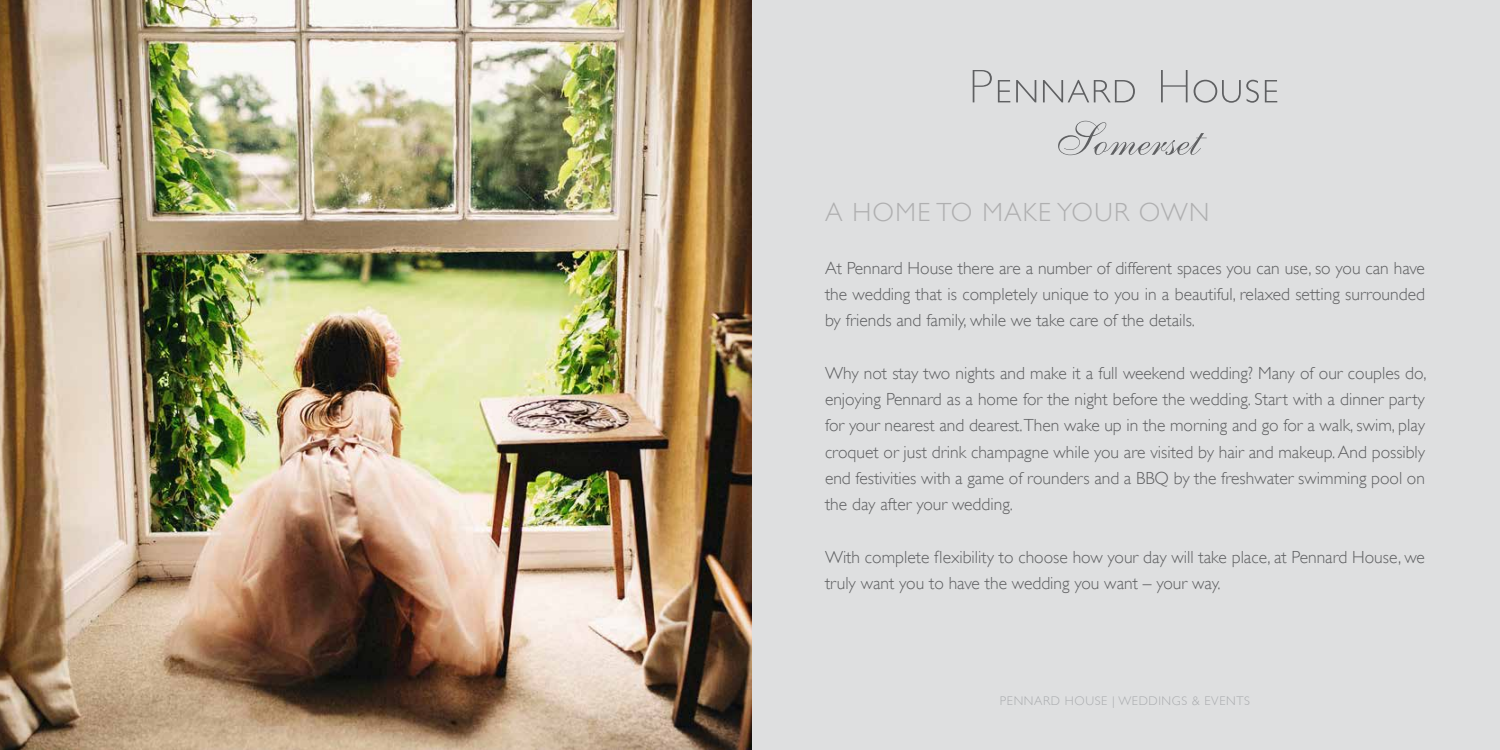
<style>
.page{position:relative;width:1500px;height:750px;background:#dedfe0}
.page>*{position:absolute;margin:0;border:0;box-sizing:border-box;transform-origin:0 0}
.t1{font:300 26.25px "Gill Sans";letter-spacing:.05em;color:#afafb0}
.t2{font:300 17.5px/26.2px "Gill Sans";color:#5f6062;text-align:justify}
.t3{font:300 12.5px "Gill Sans";letter-spacing:.05em;color:#aaacaf}
</style>
<div class="page">
<svg style="left:998px;top:80px;width:12px;height:22px"></svg>
<svg style="left:1016px;top:80px;width:20px;height:22px"></svg>
<svg style="left:1043px;top:80px;width:92px;height:22px"></svg>
<svg style="left:1194px;top:80px;width:65px;height:23px"></svg>
<svg style="left:1265px;top:80px;width:12px;height:22px"></svg>
<svg style="left:1058px;top:121px;width:149px;height:34px"></svg>
<svg style="left:1161px;top:70px;width:27px;height:32px"></svg>
<svg style="left:973px;top:70px;width:19px;height:32px"></svg>
<img style="left:0;top:0;width:752px;height:750px">
<h1 class="t1" style="left:825px;top:198px;width:386px">A HOME TO MAKE YOUR OWN</h1>
<p class="t2" style="left:825px;top:255px;width:602px">At Pennard House there are a number of different spaces you can use, so you can have the wedding that is completely unique to you in a beautiful, relaxed setting surrounded by friends and family, while we take care of the details.</p>
<p class="t2" style="left:825px;top:360px;width:603px">Why not stay two nights and make it a full weekend wedding? Many of our couples do, enjoying Pennard as a home for the night before the wedding. Start with a dinner party for your nearest and dearest. Then wake up in the morning and go for a walk, swim, play croquet or just drink champagne while you are visited by hair and makeup. And possibly end festivities with a game of rounders and a BBQ by the freshwater swimming pool on the day after your wedding.</p>
<p class="t2" style="left:825px;top:544px;width:601px">With complete flexibility to choose how your day will take place, at Pennard House, we truly want you to have the wedding you want – your way.</p>
<p class="t3" style="left:1000px;top:694px;width:252px">PENNARD HOUSE | WEDDINGS &amp; EVENTS</p>
</div>
